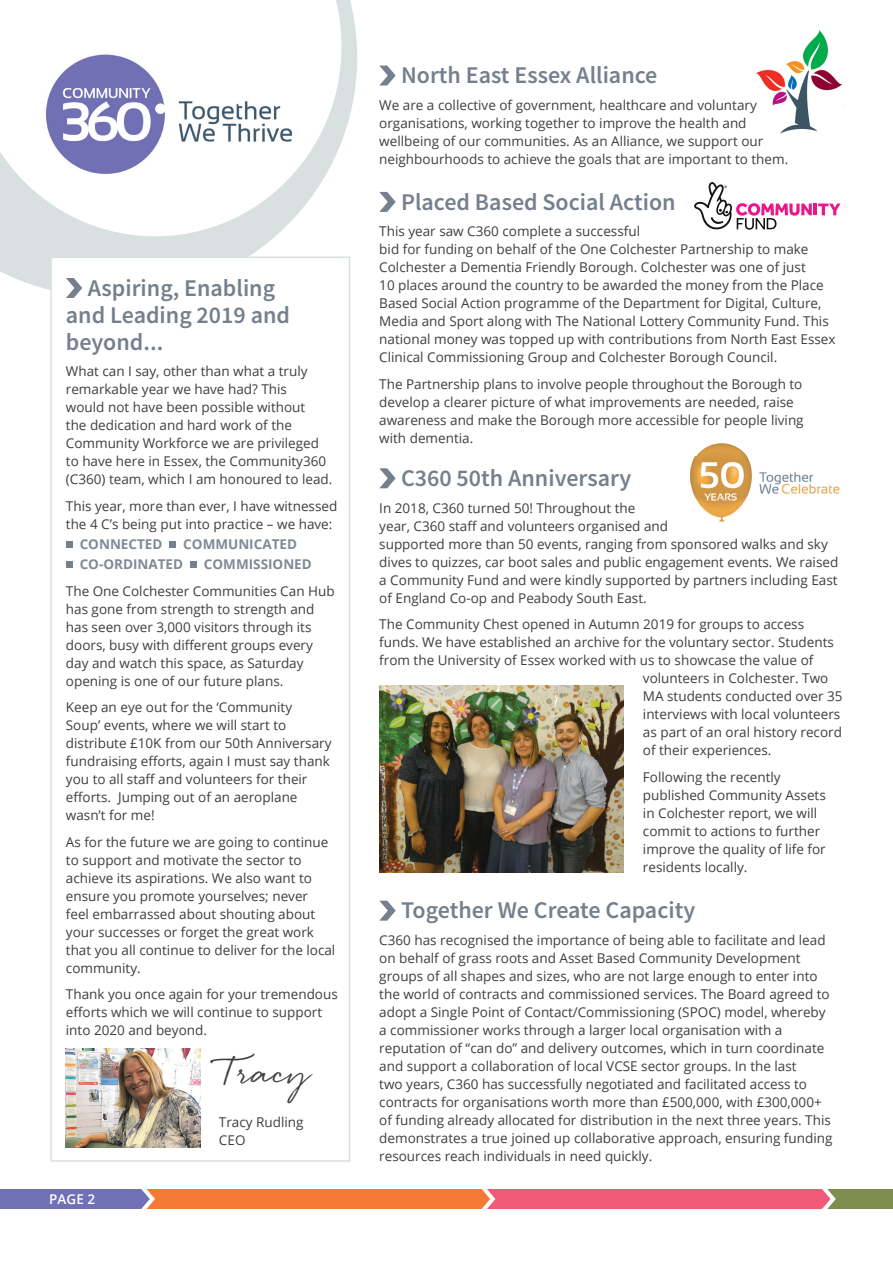
<style>
.page{position:relative;width:893px;height:1263px;background:#fff}
.page>*{position:absolute;margin:0;border:0;box-sizing:border-box;transform-origin:0 0}
.Body_Copy{font:700 31.5px "Quickpen";color:#3e3e3f}
.Heading{font:600 24px/27px "Source Sans Pro";color:#767f8d}
.Body_Copy-2{font:13.5px/18px "Open Sans";color:#3e3e3f}
.Heading-2{font:13.5px/18px "Open Sans";color:#3e3e3f}
.Body_Copy-3{font:700 13.5px "Open Sans";color:#818896}
.Body_Copy-4{font:600 13.5px "Open Sans";color:#fff}
</style>
<div class="page">
<svg style="left:0;top:0;width:357px;height:298px"></svg>
<div style="left:50px;top:257px;width:300px;height:905px;background:#fff;border:2px solid #d8e1e0"></div>
<svg style="left:0;top:1189px;width:893px;height:20px"></svg>
<svg style="left:379px;top:192px;width:17px;height:20px"></svg>
<svg style="left:694px;top:182px;width:146px;height:48px"></svg>
<img style="left:756px;top:30px;width:89px;height:104px">
<svg style="left:66px;top:278px;width:16px;height:20px"></svg>
<svg style="left:66px;top:541px;width:6px;height:6px"></svg>
<svg style="left:170px;top:541px;width:6px;height:6px"></svg>
<svg style="left:66px;top:561px;width:6px;height:6px"></svg>
<div style="left:190px;top:561px;width:7px;height:6px;background:#767f8d"></div>
<img style="left:66px;top:1049px;width:134px;height:98px">
<img style="left:696px;top:443px;width:51px;height:13px">
<img style="left:690px;top:456px;width:150px;height:66px">
<svg style="left:379px;top:66px;width:17px;height:20px"></svg>
<svg style="left:379px;top:901px;width:17px;height:20px"></svg>
<img style="left:379px;top:685px;width:244px;height:188px">
<svg style="left:379px;top:468px;width:17px;height:20px"></svg>
<img style="left:42px;top:51px;width:253px;height:125px">
<p class="Heading" style="left:66px;top:274px;width:226px;text-indent:22px">Aspiring, Enabling and Leading 2019 and beyond...</p>
<p class="Body_Copy-2" style="left:66px;top:362px;width:268px">What can I say, other than what a truly remarkable year we have had? This<br>would not have been possible without<br>the dedication and hard work of the Community Workforce we are privileged to have here in Essex, the Community360 (C360) team, which I am honoured to lead.</p>
<p class="Body_Copy-2" style="left:66px;top:496px;width:273px">This year, more than ever, I have witnessed the 4 C’s being put into practice – we have:</p>
<p class="Body_Copy-3" style="left:80px;top:534px;width:84px">CONNECTED</p>
<p class="Body_Copy-3" style="left:183px;top:534px;width:115px">COMMUNICATED</p>
<p class="Body_Copy-3" style="left:80px;top:555px;width:105px">CO-ORDINATED</p>
<p class="Body_Copy-3" style="left:204px;top:555px;width:109px">COMMISSIONED</p>
<p class="Body_Copy-2" style="left:66px;top:581px;width:270px">The One Colchester Communities Can Hub has gone from strength to strength and has seen over 3,000 visitors through its doors, busy with different groups every day and watch this space, as Saturday opening is one of our future plans.</p>
<p class="Body_Copy-2" style="left:66px;top:698px;width:267px">Keep an eye out for the ‘Community<br>Soup’ events, where we will start to distribute £10K from our 50th Anniversary fundraising efforts, again I must say thank you to all staff and volunteers for their efforts. Jumping out of an aeroplane wasn’t for me!</p>
<p class="Body_Copy-2" style="left:66px;top:832px;width:271px">As for the future we are going to continue to support and motivate the sector to achieve its aspirations. We also want to ensure you promote yourselves; never<br>feel embarrassed about shouting about your successes or forget the great work that you all continue to deliver for the local community.</p>
<p class="Body_Copy-2" style="left:66px;top:985px;width:273px">Thank you once again for your tremendous efforts which we will continue to support into 2020 and beyond.</p>
<p class="Body_Copy" style="left:219px;top:1054px;width:94px">Tracy</p>
<p class="Body_Copy-2" style="left:219px;top:1113px;width:86px">Tracy Rudling<br>CEO</p>
<p class="Body_Copy-4" style="left:49px;top:1189px;width:47px">PAGE 2</p>
<p class="Heading" style="left:401px;top:62px;width:258px">North East Essex Alliance</p>
<p class="Body_Copy-2" style="left:379px;top:96px;width:410px">We are a collective of government, healthcare and voluntary organisations, working together to improve the health and wellbeing of our communities. As an Alliance, we support our neighbourhoods to achieve the goals that are important to them.</p>
<p class="Heading" style="left:401px;top:188px;width:276px">Placed Based Social Action</p>
<p class="Body_Copy-2" style="left:379px;top:222px;width:458px">This year saw C360 complete a successful<br>bid for funding on behalf of the One Colchester Partnership to make Colchester a Dementia Friendly Borough. Colchester was one of just<br>10 places around the country to be awarded the money from the Place Based Social Action programme of the Department for Digital, Culture, Media and Sport along with The National Lottery Community Fund. This national money was topped up with contributions from North East Essex Clinical Commissioning Group and Colchester Borough Council.</p>
<p class="Body_Copy-2" style="left:379px;top:374px;width:426px">The Partnership plans to involve people throughout the Borough to develop a clearer picture of what improvements are needed, raise awareness and make the Borough more accessible for people living with dementia.</p>
<p class="Heading" style="left:401px;top:464px;width:232px">C360 50th Anniversary</p>
<p class="Heading-2" style="left:379px;top:498px;width:460px">In 2018, C360 turned 50! Throughout the<br>year, C360 staff and volunteers organised and<br>supported more than 50 events, ranging from sponsored walks and sky dives to quizzes, car boot sales and public engagement events. We raised a Community Fund and were kindly supported by partners including East of England Co-op and Peabody South East.</p>
<p class="Body_Copy-2" style="left:379px;top:615px;width:426px">The Community Chest opened in Autumn 2019 for groups to access</p>
<p class="Body_Copy-2" style="left:379px;top:633px;width:456px">funds. We have established an archive for the voluntary sector. Students</p>
<p class="Body_Copy-2" style="left:379px;top:651px;width:436px">from the University of Essex worked with us to showcase the value of</p>
<p class="Body_Copy-2" style="left:643px;top:669px;width:187px">volunteers in Colchester. Two</p>
<p class="Body_Copy-2" style="left:643px;top:687px;width:201px">MA students conducted over 35</p>
<p class="Body_Copy-2" style="left:643px;top:705px;width:199px">interviews with local volunteers</p>
<p class="Body_Copy-2" style="left:643px;top:723px;width:200px">as part of an oral history record</p>
<p class="Body_Copy-2" style="left:643px;top:741px;width:130px">of their experiences.</p>
<p class="Body_Copy-2" style="left:643px;top:767px;width:184px">Following the recently published Community Assets in Colchester report, we will commit to actions to further improve the quality of life for residents locally.</p>
<p class="Heading" style="left:401px;top:897px;width:296px">Together We Create Capacity</p>
<p class="Body_Copy-2" style="left:379px;top:931px;width:455px">C360 has recognised the importance of being able to facilitate and lead on behalf of grass roots and Asset Based Community Development groups of all shapes and sizes, who are not large enough to enter into the world of contracts and commissioned services. The Board agreed to adopt a Single Point of Contact/Commissioning (SPOC) model, whereby a commissioner works through a larger local organisation with a reputation of “can do” and delivery outcomes, which in turn coordinate and support a collaboration of local VCSE sector groups. In the last<br>two years, C360 has successfully negotiated and facilitated access to contracts for organisations worth more than £500,000, with £300,000+ of funding already allocated for distribution in the next three years. This demonstrates a true joined up collaborative approach, ensuring funding resources reach individuals in need quickly.</p>
</div>
